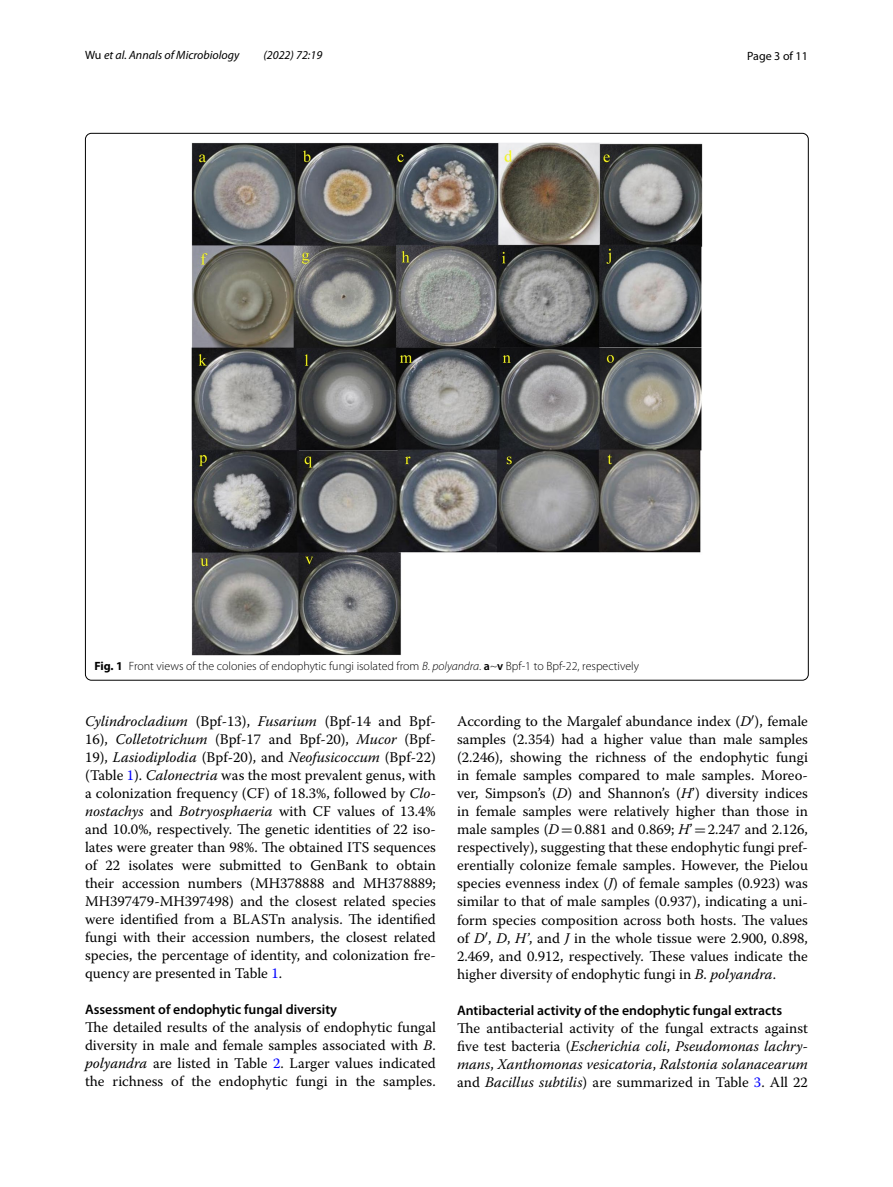
<style>
.page{position:relative;width:893px;height:1187px;background:#fff}
.page>*{position:absolute;margin:0;border:0;box-sizing:border-box;transform-origin:0 0}
.t1{font:14.7px/18px "Warnock Pro";color:#000;text-align:justify}
.t2{font:600 13.8px "Myriad Pro";color:#000}
.t3{font:300 12px "Myriad Pro";color:#000}
.t4{font:italic 12px "Myriad Pro";color:#000}
.t5{font:12px "Myriad Pro";color:#000}
.s1{font-style:normal}
.s2{font-weight:700}
.s3{font-style:italic}
.s4{font-weight:600}
.s5{color:#00f}
.s6{font-family:"MTSY"}
</style>
<div class="page">
<img style="left:192px;top:142px;width:510px;height:513px">
<p class="t4" style="left:85px;top:48px;width:156px"><span class="s1">Wu</span> et al. Annals of Microbiology</p>
<p class="t4" style="left:264px;top:48px;width:60px">(2022) 72:19</p>
<p class="t5" style="left:747px;top:48px;width:62px">Page 3 of 11</p>
<p class="t3" style="left:94px;top:659px;width:546px"><span class="s2">Fig. 1</span> Front views of the colonies of endophytic fungi isolated from <span class="s3">B</span>. <span class="s3">polyandra</span>. <span class="s4">a</span>~<span class="s4">v</span> Bpf-1 to Bpf-22, respectively</p>
<p class="t1" style="left:85px;top:711px;width:352px"><span class="s3">Cylindrocladium</span> (Bpf-13), <span class="s3">Fusarium</span> (Bpf-14 and Bpf-16), <span class="s3">Colletotrichum</span> (Bpf-17 and Bpf-20), <span class="s3">Mucor</span> (Bpf-19), <span class="s3">Lasiodiplodia</span> (Bpf-20), and <span class="s3">Neofusicoccum</span> (Bpf-22) (Table <span class="s5">1</span>). <span class="s3">Calonectria</span> was the most prevalent genus, with a colonization frequency (CF) of 18.3%, followed by <span class="s3">Clo&shy;nostachys</span> and <span class="s3">Botryosphaeria</span> with CF values of 13.4% and 10.0%, respectively. The genetic identities of 22 iso&shy;lates were greater than 98%. The obtained ITS sequences of 22 isolates were submitted to GenBank to obtain their accession numbers (MH378888 and MH378889; MH397479-MH397498) and the closest related species were identified from a BLASTn analysis. The identified fungi with their accession numbers, the closest related species, the percentage of identity, and colonization fre&shy;quency are presented in Table <span class="s5">1</span>.</p>
<p class="t2" style="left:85px;top:1000px;width:254px">Assessment of endophytic fungal diversity</p>
<p class="t1" style="left:85px;top:1017px;width:352px">The detailed results of the analysis of endophytic fungal diversity in male and female samples associated with <span class="s3">B</span>. <span class="s3">polyandra</span> are listed in Table <span class="s5">2</span>. Larger values indicated the richness of the endophytic fungi in the samples.</p>
<p class="t1" style="left:457px;top:712px;width:352px">According to the Margalef abundance index (<span class="s3">D</span> ), female samples (2.354) had a higher value than male samples (2.246), showing the richness of the endophytic fungi in female samples compared to male samples. Moreo&shy;ver, Simpson’s (<span class="s3">D</span>) and Shannon’s (<span class="s3">H</span>’) diversity indices in female samples were relatively higher than those in male samples (<span class="s3">D</span><span class="s6">=</span>0.881 and 0.869; <span class="s3">H</span>’<span class="s6">=</span>2.247 and 2.126, respectively), suggesting that these endophytic fungi pref&shy;erentially colonize female samples. However, the Pielou species evenness index (<span class="s3">J</span>) of female samples (0.923) was similar to that of male samples (0.937), indicating a uni&shy;form species composition across both hosts. The values of <span class="s3">D</span> , <span class="s3">D</span>, <span class="s3">H’</span>, and <span class="s3">J</span> in the whole tissue were 2.900, 0.898, 2.469, and 0.912, respectively. These values indicate the higher diversity of endophytic fungi in <span class="s3">B</span>. <span class="s3">polyandra</span>.</p>
<p class="t2" style="left:457px;top:1001px;width:326px">Antibacterial activity of the endophytic fungal extracts</p>
<p class="t1" style="left:457px;top:1018px;width:352px">The antibacterial activity of the fungal extracts against five test bacteria (<span class="s3">Escherichia coli</span>, <span class="s3">Pseudomonas lachry&shy;mans</span>, <span class="s3">Xanthomonas vesicatoria</span>, <span class="s3">Ralstonia solanacearum </span>and <span class="s3">Bacillus subtilis</span>) are summarized in Table <span class="s5">3</span>. All 22</p>
</div>
